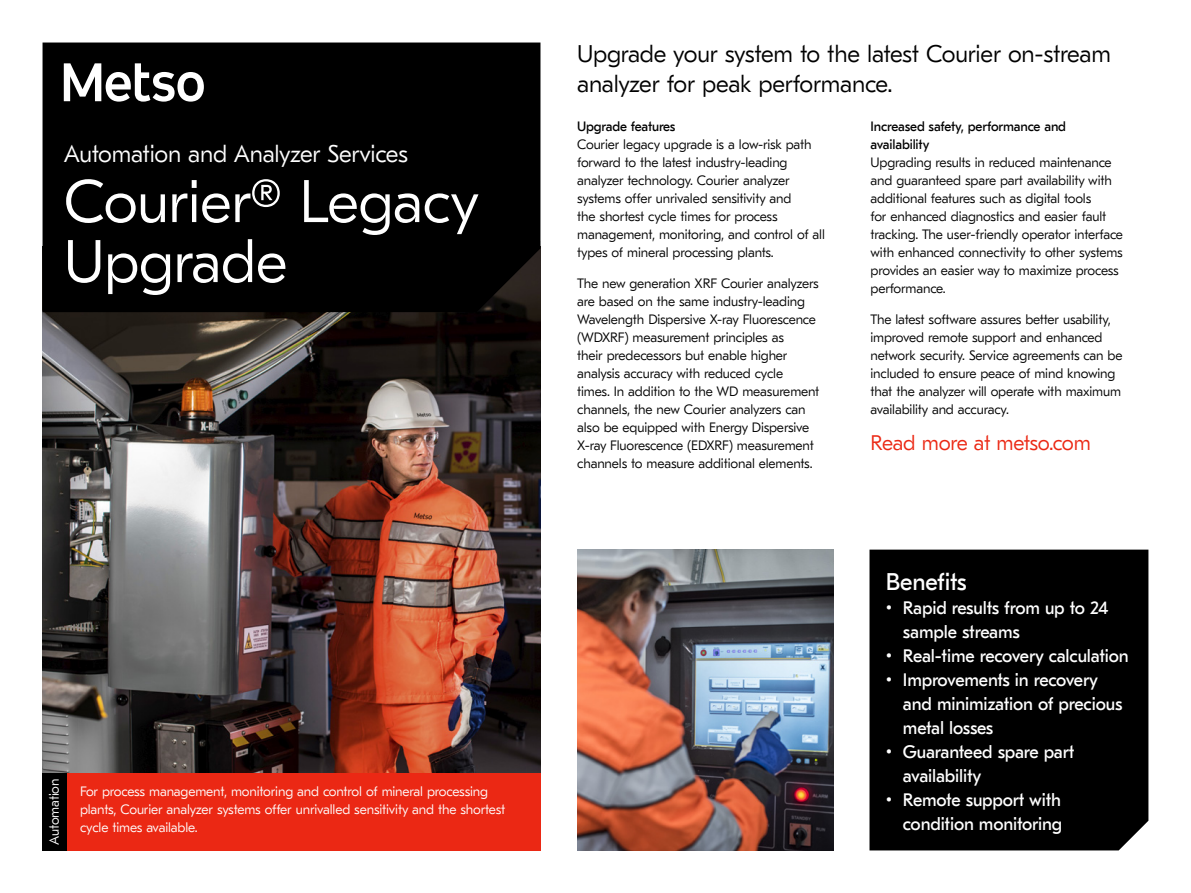
<style>
.page{position:relative;width:1191px;height:893px;background:#fff}
.page>*{position:absolute;margin:0;border:0;box-sizing:border-box;transform-origin:0 0}
.t1{font:300 60px/60px "GT Eesti Pro Text";letter-spacing:-.01em;color:#fff}
.t2{font:300 24px/30px "GT Eesti Pro Text";letter-spacing:-.01em;color:#000}
.t3{font:300 24px "GT Eesti Pro Text";letter-spacing:-.01em;color:#fff}
.t4{font:24px "GT Eesti Text";letter-spacing:-.02em;color:#fff}
.t5{font:300 21px "GT Eesti Pro Text";letter-spacing:-.015em;color:#eb2814}
.t6{font:18px/24px "GT Eesti Text";letter-spacing:-.01em;color:#fff}
.t7{font:300 13.5px/18px "GT Eesti Pro Text";letter-spacing:-.01em;color:#000}
.t8{font:300 13.5px/18px "GT Eesti Pro Text";letter-spacing:-.01em;color:#fff}
.t9{font:13.5px/18px "GT Eesti Text";letter-spacing:-.01em;color:#000}
</style>
<div class="page">
<img style="left:577px;top:550px;width:257px;height:300px">
<img style="left:43px;top:312px;width:497px;height:461px">
<div style="left:43px;top:43px;width:497px;height:269px;background:#000"></div>
<svg style="left:64px;top:63px;width:140px;height:39px"></svg>
<div style="left:67px;top:773px;width:473px;height:77px;background:#eb2814"></div>
<div style="left:43px;top:773px;width:24px;height:77px;background:#000"></div>
<div style="left:869px;top:550px;width:279px;height:300px;background:#000"></div>
<h2 class="t3" style="left:64px;top:140px;width:346px">Automation and Analyzer Services</h2>
<h1 class="t1" style="left:64px;top:173px;width:417px">Courier® Legacy<br>Upgrade</h1>
<p class="t8" style="left:46px;top:845px;width:68px;rotate:-90deg">Automation</p>
<p class="t8" style="left:80px;top:782px;width:427px">For process management, monitoring and control of mineral processing plants, Courier analyzer systems offer unrivalled sensitivity and the shortest cycle times available.</p>
<h2 class="t2" style="left:577px;top:39px;width:535px">Upgrade your system to the latest Courier on-stream analyzer for peak performance.</h2>
<p class="t9" style="left:577px;top:118px;width:100px">Upgrade features</p>
<p class="t7" style="left:577px;top:136px;width:249px">Courier legacy upgrade is a low-risk path forward to the latest industry-leading analyzer technology. Courier analyzer systems offer unrivaled sensitivity and<br>the shortest cycle times for process management, monitoring, and control of all types of mineral processing plants.</p>
<p class="t7" style="left:577px;top:274px;width:244px">The new generation XRF Courier analyzers are based on the same industry-leading Wavelength Dispersive X-ray Fluorescence (WDXRF) measurement principles as<br>their predecessors but enable higher analysis accuracy with reduced cycle<br>times. In addition to the WD measurement channels, the new Courier analyzers can also be equipped with Energy Dispersive X-ray Fluorescence (EDXRF) measurement channels to measure additional elements.</p>
<p class="t9" style="left:870px;top:117px;width:197px">Increased safety, performance and availability</p>
<p class="t7" style="left:870px;top:153px;width:254px">Upgrading results in reduced maintenance and guaranteed spare part availability with additional features such as digital tools<br>for enhanced diagnostics and easier fault tracking. The user-friendly operator interface with enhanced connectivity to other systems provides an easier way to maximize process performance.</p>
<p class="t7" style="left:870px;top:310px;width:254px">The latest software assures better usability, improved remote support and enhanced network security. Service agreements can be included to ensure peace of mind knowing that the analyzer will operate with maximum availability and accuracy.</p>
<h3 class="t5" style="left:870px;top:432px;width:222px">Read more at metso.com</h3>
<h2 class="t4" style="left:886px;top:568px;width:82px">Benefits</h2>
<h3 class="t6" style="left:903px;top:596px;width:207px;text-indent:-17px">• Rapid results from up to 24 sample streams</h3>
<h3 class="t6" style="left:886px;top:644px;width:244px">• Real-time recovery calculation</h3>
<h3 class="t6" style="left:903px;top:668px;width:221px;text-indent:-17px">• Improvements in recovery and minimization of precious metal losses</h3>
<h3 class="t6" style="left:903px;top:740px;width:173px;text-indent:-17px">• Guaranteed spare part availability</h3>
<h3 class="t6" style="left:886px;top:788px;width:178px;text-align:right">• Remote support with condition monitoring</h3>
</div>
